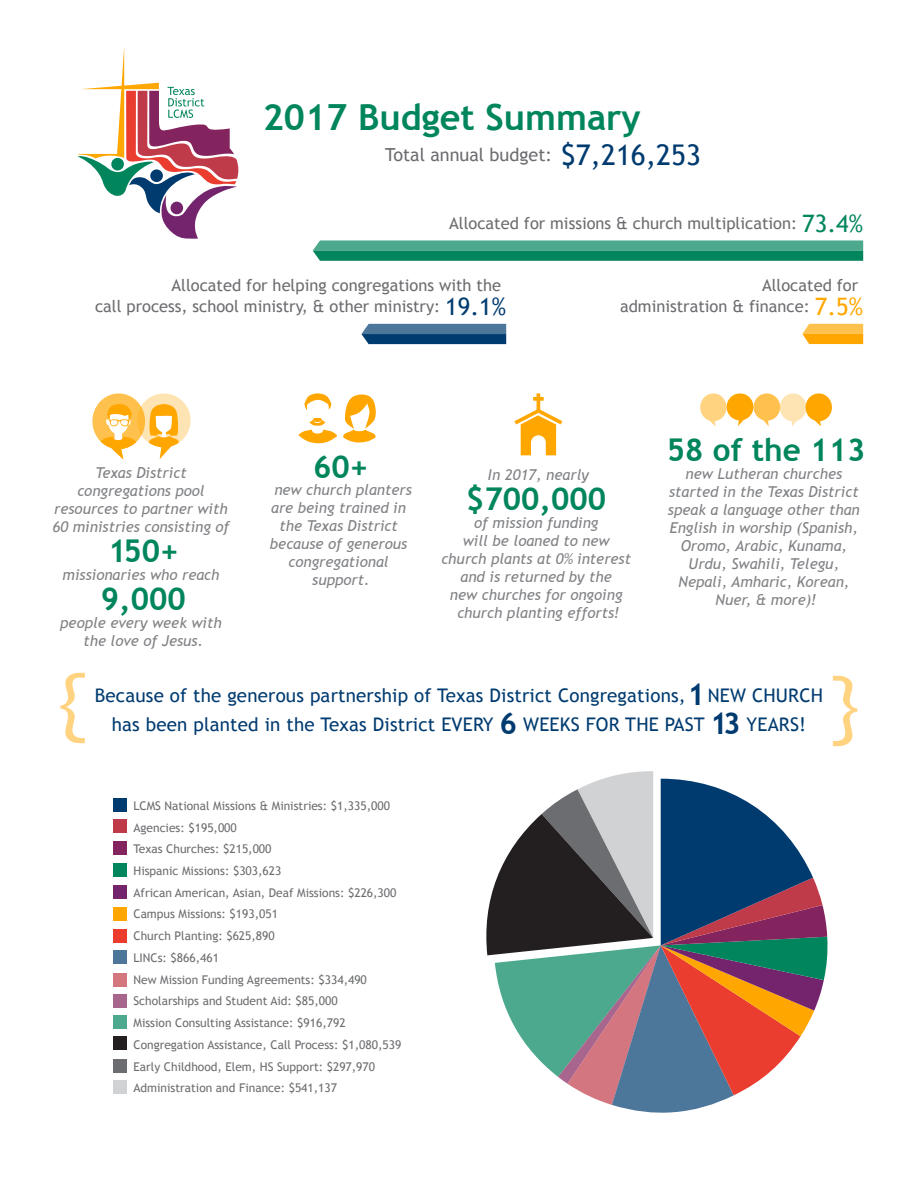
<style>
.page{position:relative;width:918px;height:1188px;background:#fff}
.page>*{position:absolute;margin:0;border:0;box-sizing:border-box;transform-origin:0 0}
.t1{font:75px "Trebuchet MS";color:#ffa700}
.t2{font:700 36px "Trebuchet MS";color:#00855c}
.t3{font:700 31.35px "Trebuchet MS";color:#00855c}
.t4{font:18.75px/28.5px "Trebuchet MS";letter-spacing:.01em;color:#003b70;text-align:center}
.t5{font:18px "Trebuchet MS";color:#6c6d70}
.t6{font:16.5px/21px "Trebuchet MS";color:#6c6d70}
.t7{font:italic 15px/18px "Trebuchet MS";color:#808285;text-align:center}
.t8{font:12px/21.8px "Trebuchet MS";color:#6c6d70}
.s1{font-size:28.5px;color:#003b70}
.s2{font-size:24px;color:#00855c}
.s3{font-size:24px;color:#003b70}
.s4{font-size:24px;color:#ffa700}
.s5{font-weight:700;font-size:30px}
</style>
<div class="page">
<svg style="left:78px;top:47px;width:160px;height:192px"></svg>
<svg style="left:313px;top:240px;width:550px;height:21px;background:#319b7b"></svg>
<svg style="left:361px;top:324px;width:145px;height:20px;background:#2c5d89"></svg>
<svg style="left:802px;top:324px;width:61px;height:20px"></svg>
<svg style="left:514px;top:393px;width:48px;height:62px"></svg>
<svg style="left:92px;top:393px;width:99px;height:66px"></svg>
<svg style="left:343px;top:394px;width:33px;height:49px"></svg>
<svg style="left:298px;top:393px;width:39px;height:51px"></svg>
<svg style="left:700px;top:393px;width:132px;height:34px"></svg>
<div style="left:113px;top:798px;width:13px;height:13px;background:#003b70"></div>
<div style="left:113px;top:820px;width:13px;height:13px;background:#c03b4a"></div>
<div style="left:113px;top:842px;width:13px;height:13px;background:#83245e"></div>
<div style="left:113px;top:864px;width:13px;height:13px;background:#00855c"></div>
<div style="left:113px;top:885px;width:13px;height:13px;background:#74246c"></div>
<div style="left:113px;top:907px;width:13px;height:13px;background:#ffa700"></div>
<div style="left:113px;top:929px;width:13px;height:13px;background:#ea3d2f"></div>
<div style="left:113px;top:951px;width:13px;height:13px;background:#4d769b"></div>
<div style="left:113px;top:973px;width:13px;height:13px;background:#d37680"></div>
<div style="left:113px;top:994px;width:13px;height:14px;background:#a8668e"></div>
<div style="left:113px;top:1016px;width:13px;height:13px;background:#4da98d"></div>
<div style="left:113px;top:1037px;width:13px;height:13px;background:#231f20"></div>
<div style="left:113px;top:1059px;width:13px;height:13px;background:#6c6d70"></div>
<div style="left:113px;top:1080px;width:13px;height:14px;background:#d1d2d4"></div>
<svg style="left:486px;top:771px;width:342px;height:342px"></svg>
<h2 class="t2" style="left:263px;top:94px;width:379px">2017 Budget Summary</h2>
<p class="t5" style="left:385px;top:144px;width:317px">Total annual budget: <span class="s1">$7,216,253</span></p>
<p class="t6" style="left:449px;top:213px;width:416px">Allocated for missions &amp; church multiplication: <span class="s2">73.4%</span></p>
<p class="t6" style="left:95px;top:274px;width:413px;text-indent:76px">Allocated for helping congregations with the call process, school ministry, &amp; other ministry: <span class="s3">19.1%</span></p>
<p class="t6" style="left:620px;top:274px;width:245px;text-align:right">Allocated for<br>administration &amp; finance: <span class="s4">7.5%</span></p>
<p class="t7" style="left:53px;top:464px;width:179px">Texas District congregations pool resources to partner with<br>60 ministries consisting of</p>
<h3 class="t3" style="left:108px;top:531px;width:72px">150+</h3>
<p class="t7" style="left:63px;top:566px;width:158px">missionaries who reach</p>
<h3 class="t3" style="left:101px;top:579px;width:87px">9,000</h3>
<p class="t7" style="left:60px;top:614px;width:163px">people every week with the love of Jesus.</p>
<h3 class="t3" style="left:313px;top:447px;width:57px">60+</h3>
<p class="t7" style="left:270px;top:481px;width:143px">new church planters are being trained in the Texas District because of generous congregational support.</p>
<p class="t7" style="left:488px;top:466px;width:102px">In 2017, nearly</p>
<h3 class="t3" style="left:466px;top:479px;width:142px">$700,000</h3>
<p class="t7" style="left:441px;top:514px;width:191px">of mission funding<br>will be loaned to new church plants at 0% interest and is returned by the<br>new churches for ongoing church planting efforts!</p>
<h3 class="t3" style="left:667px;top:430px;width:200px">58 of the 113</h3>
<p class="t7" style="left:668px;top:465px;width:193px">new Lutheran churches started in the Texas District speak a language other than<br>English in worship (Spanish,<br>Oromo, Arabic, Kunama,<br>Urdu, Swahili, Telegu,<br>Nepali, Amharic, Korean,<br>Nuer, &amp; more)!</p>
<h1 class="t1" style="left:59px;top:657px;width:29px">{</h1>
<h1 class="t1" style="left:831px;top:660px;width:29px">}</h1>
<p class="t4" style="left:95px;top:682px;width:730px">Because of the generous partnership of Texas District Congregations,<span class="s5">1</span>NEW CHURCH has been planted in the Texas District EVERY <span class="s5">6</span> WEEKS FOR THE PAST <span class="s5">13</span> YEARS!</p>
<p class="t8" style="left:134px;top:795px;width:269px">LCMS National Missions &amp; Ministries: $1,335,000<br>Agencies: $195,000<br>Texas Churches: $215,000<br>Hispanic Missions: $303,623<br>African American, Asian, Deaf Missions: $226,300<br>Campus Missions: $193,051<br>Church Planting: $625,890<br>LINCs: $866,461<br>New Mission Funding Agreements: $334,490<br>Scholarships and Student Aid: $85,000<br>Mission Consulting Assistance: $916,792<br>Congregation Assistance, Call Process: $1,080,539<br>Early Childhood, Elem, HS Support: $297,970<br>Administration and Finance: $541,137</p>
</div>
